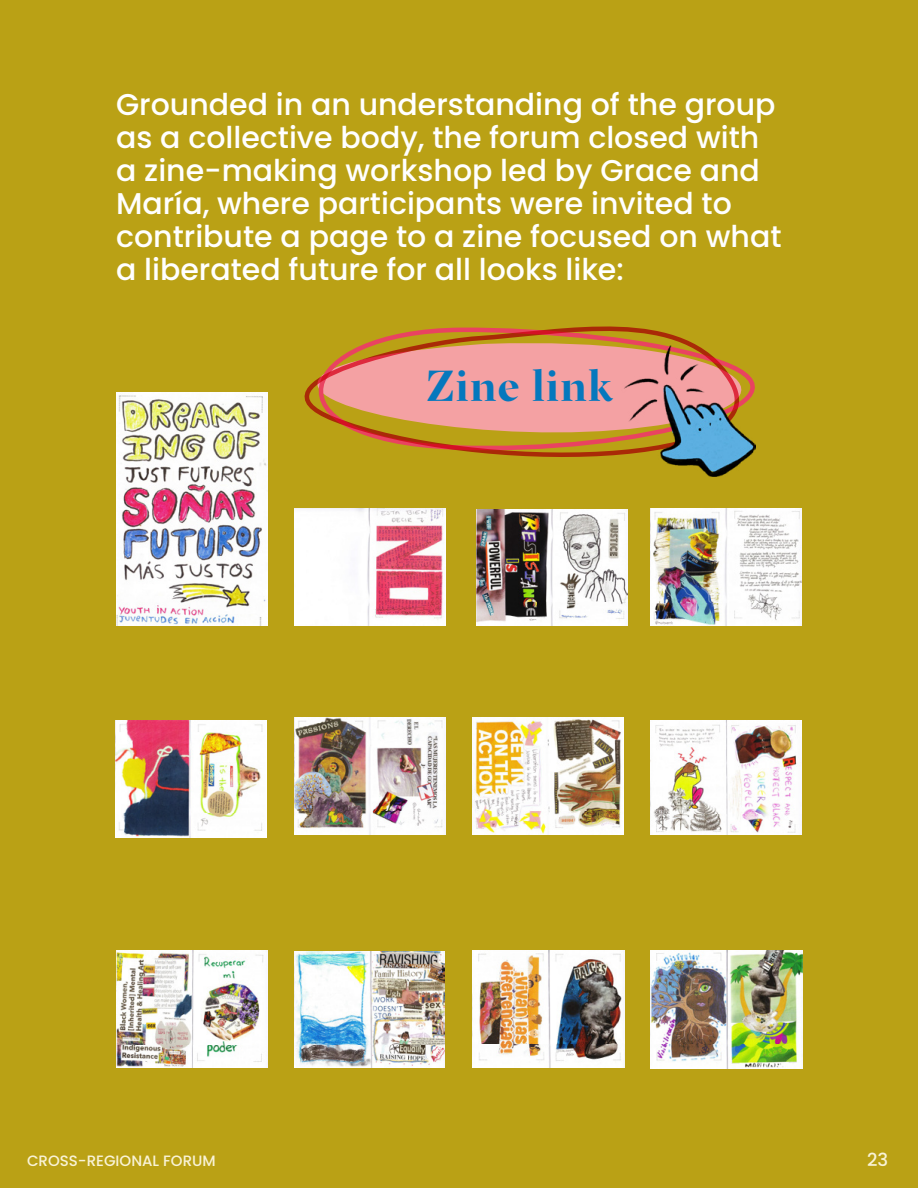
<style>
.page{position:relative;width:918px;height:1188px;background:#baa115}
.page>*{position:absolute;margin:0;border:0;box-sizing:border-box;transform-origin:0 0}
.t1{font:700 43.5px "Margaret";color:#0578bd}
.t2{font:500 30px/33px "Poppins";color:#fff}
.t3{font:500 18px "Poppins";color:#f9f3d6}
.t4{font:500 15px "Poppins";color:#f9f3d6}
</style>
<div class="page">
<svg style="left:304px;top:326px;width:394px;height:131px"></svg>
<img style="left:116px;top:392px;width:151px;height:234px">
<img style="left:294px;top:509px;width:152px;height:117px">
<img style="left:476px;top:509px;width:151px;height:117px">
<img style="left:651px;top:509px;width:151px;height:117px">
<img style="left:116px;top:721px;width:151px;height:116px">
<img style="left:294px;top:717px;width:152px;height:117px">
<img style="left:472px;top:717px;width:152px;height:117px">
<img style="left:651px;top:721px;width:151px;height:113px">
<img style="left:116px;top:951px;width:151px;height:117px">
<img style="left:294px;top:951px;width:151px;height:117px">
<img style="left:472px;top:951px;width:152px;height:117px">
<img style="left:651px;top:951px;width:151px;height:117px">
<img style="left:621px;top:346px;width:135px;height:131px">
<p class="t2" style="left:116px;top:88px;width:667px">Grounded in an understanding of the group as a collective body, the forum closed with a zine-making workshop led by Grace and María, where participants were invited to contribute a page to a zine focused on what a liberated future for all looks like:</p>
<h1 class="t1" style="left:426px;top:359px;width:189px">Zine link</h1>
<p class="t4" style="left:27px;top:1152px;width:190px">CROSS-REGIONAL FORUM</p>
<p class="t3" style="left:867px;top:1149px;width:23px">23</p>
</div>
